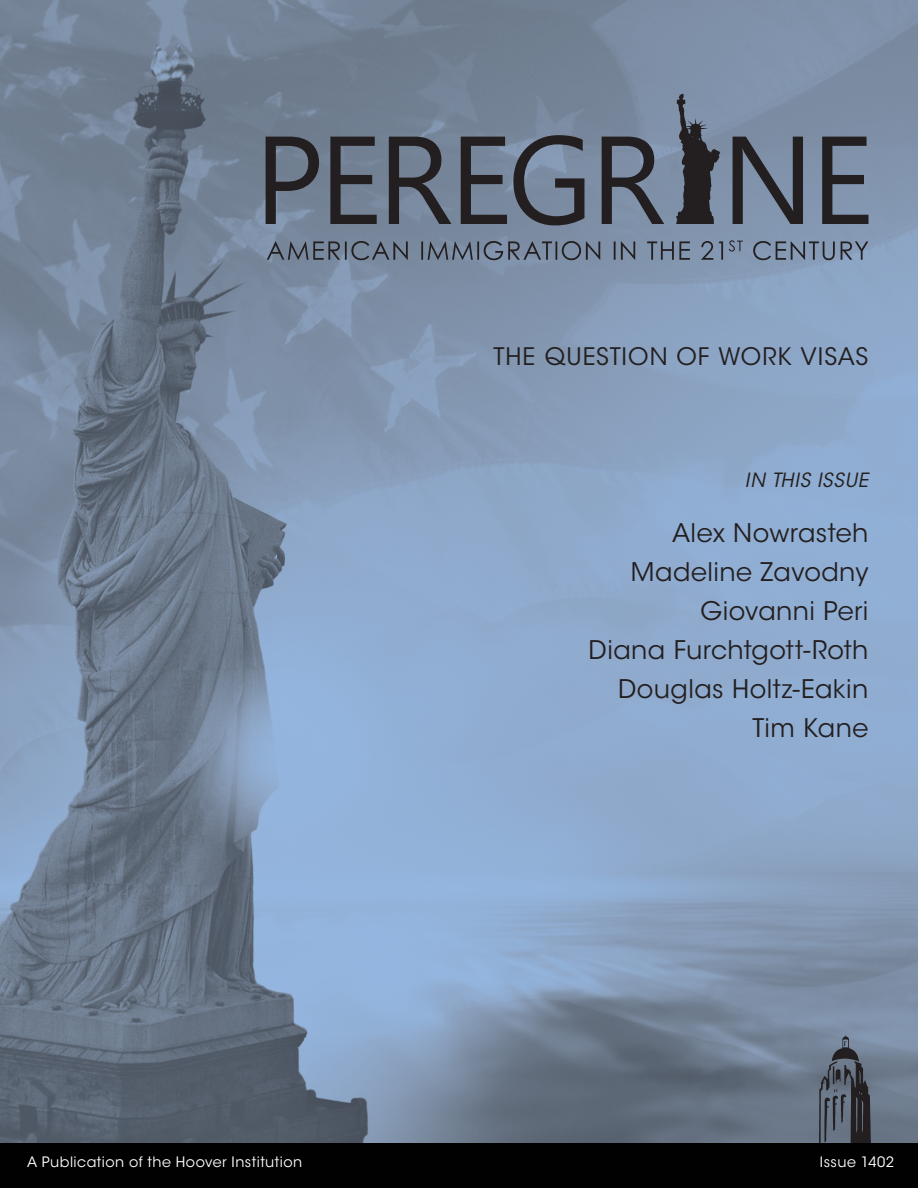
<style>
.page{position:relative;width:918px;height:1188px;background:#fff}
.page>*{position:absolute;margin:0;border:0;box-sizing:border-box;transform-origin:0 0}
.COV_ITI_AUs{font:25.5px "ITC Avant Garde Std";letter-spacing:.015em;color:#231f20}
.COV_TITLE{font:24px "ITC Avant Garde Std";letter-spacing:.04em;color:#231f20}
.COV_ITI{font:italic 19.5px "ITC Avant Garde Std";letter-spacing:.04em;color:#231f20}
.COV_footer{font:14.25px "ITC Avant Garde Std";letter-spacing:.035em;color:#fff}
</style>
<div class="page">
<img style="left:0;top:0;width:918px;height:1143px">
<svg style="left:266px;top:137px;width:111px;height:87px;background:#555c69"></svg>
<svg style="left:389px;top:137px;width:118px;height:87px;background:#555d6a"></svg>
<svg style="left:513px;top:135px;width:151px;height:90px;background:#5f6979"></svg>
<img style="left:674px;top:92px;width:47px;height:132px">
<svg style="left:733px;top:137px;width:135px;height:87px;background:#5d6777"></svg>
<svg style="left:267px;top:241px;width:456px;height:19px;background:#687587"></svg>
<svg style="left:729px;top:240px;width:14px;height:12px"></svg>
<svg style="left:753px;top:241px;width:82px;height:19px;background:#6d7b90"></svg>
<svg style="left:841px;top:241px;width:27px;height:19px"></svg>
<div style="left:0;top:1143px;width:918px;height:45px;background:#010101"></div>
<img style="left:819px;top:1035px;width:52px;height:108px">
<p class="COV_TITLE" style="left:493px;top:342px;width:377px">THE QUESTION OF WORK VISAS</p>
<p class="COV_ITI" style="left:745px;top:468px;width:125px">IN THIS ISSUE</p>
<p class="COV_ITI_AUs" style="left:672px;top:518px;width:198px">Alex Nowrasteh</p>
<p class="COV_ITI_AUs" style="left:631px;top:557px;width:239px">Madeline Zavodny</p>
<p class="COV_ITI_AUs" style="left:701px;top:596px;width:169px">Giovanni Peri</p>
<p class="COV_ITI_AUs" style="left:588px;top:635px;width:282px">Diana Furchtgott-Roth</p>
<p class="COV_ITI_AUs" style="left:618px;top:674px;width:252px">Douglas Holtz-Eakin</p>
<p class="COV_ITI_AUs" style="left:752px;top:713px;width:118px">Tim Kane</p>
<p class="COV_footer" style="left:27px;top:1153px;width:277px">A Publication of the Hoover Institution</p>
<p class="COV_footer" style="left:820px;top:1153px;width:76px">Issue 1402</p>
</div>
